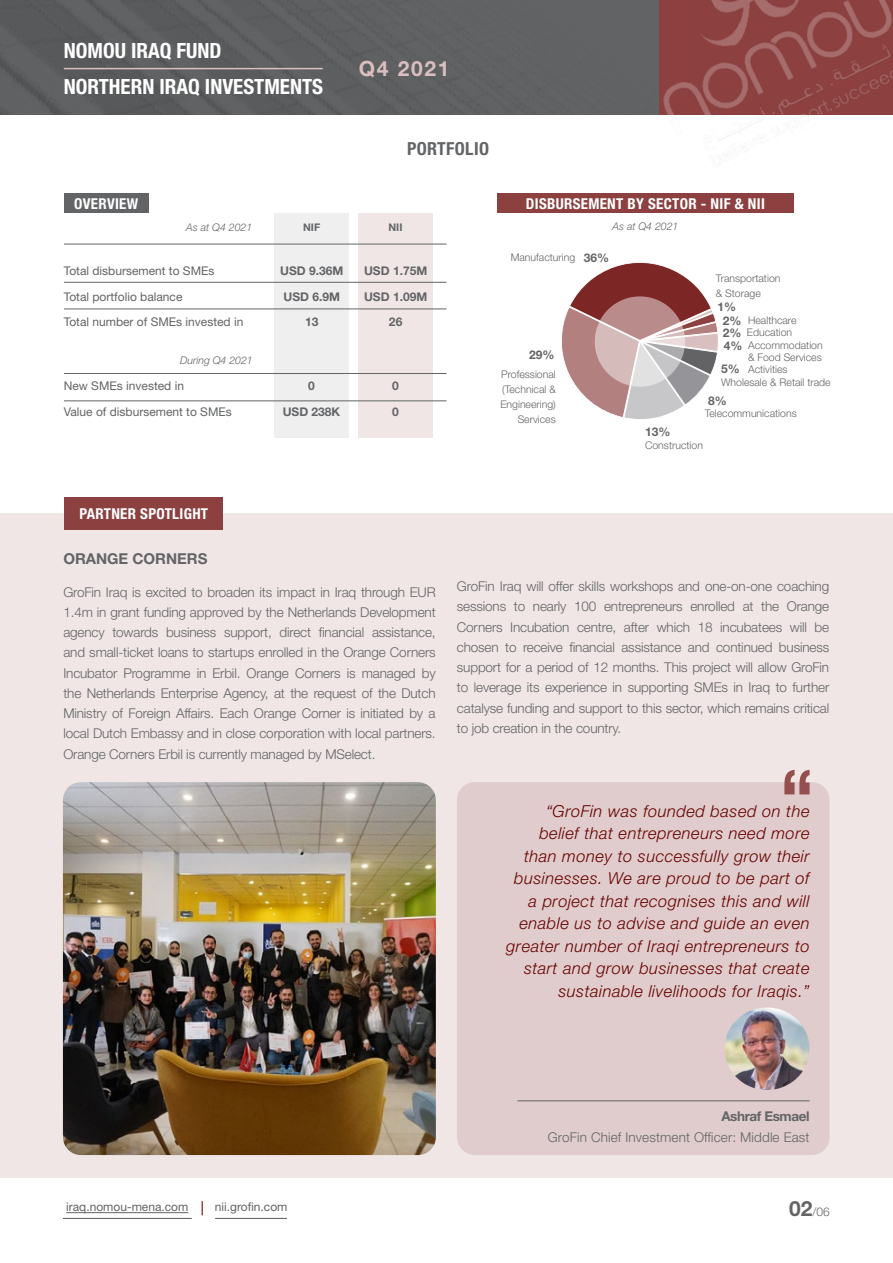
<style>
.page{position:relative;width:893px;height:1263px;background:#fff}
.page>*{position:absolute;margin:0;border:0;box-sizing:border-box;transform-origin:0 0}
.t1{font:700 condensed 21px/36px "Helvetica Neue LT Std";color:#fff}
.t2{font:700 21px "Helvetica Neue LT Std";letter-spacing:.08em;color:#d9bfbf}
.t3{font:700 condensed 18px "Helvetica Neue LT Std";letter-spacing:.02em;color:#636466}
.t4{font:italic 300 16.5px/22.5px "Helvetica Neue LT Std";letter-spacing:.03em;color:#600;text-align:right}
.t5{font:700 condensed 15px "Helvetica Neue LT Std";letter-spacing:.02em;color:#fff}
.t6{font:700 15px "Helvetica Neue LT Std";color:#636466}
.t7{font:300 13.5px/20.2px "Helvetica Neue LT Std";letter-spacing:-.01em;color:#636466;text-align:justify}
.t8{font:300 13.5px "Helvetica Neue LT Std";letter-spacing:.01em;color:#636466}
.t9{font:700 13.5px "Helvetica Neue LT Std";letter-spacing:-.03em;color:#636466}
.t10{font:12px/25.5px "Helvetica Neue LT Std";color:#636466}
.t11{font:700 12px/25.5px "Helvetica Neue LT Std";color:#636466;text-align:center}
.t12{font:300 12px "Helvetica Neue LT Std";color:#636466}
.t13{font:300 10.5px/15px "Helvetica Neue LT Std";color:#636466;text-align:justify}
.t14{font:italic 300 10.5px "Helvetica Neue LT Std";color:#636466}
.t15{font:700 10.5px "Helvetica Neue LT Std";color:#636466}
.s1{font-weight:700;font-size:12px}
.s2{font-weight:700;font-size:21px}
</style>
<div class="page">
<div style="left:0;top:0;width:608px;height:115px;background:#5f6062"></div>
<hr style="left:64px;top:68px;width:259px;height:1px;background:#d9bfbf">
<img style="left:608px;top:0;width:285px;height:161px">
<div style="left:0;top:514px;width:893px;height:664px;background:#f0e6e6"></div>
<div style="left:65px;top:498px;width:158px;height:32px;background:#8c4040"></div>
<div style="left:64px;top:193px;width:84px;height:20px;background:#636466"></div>
<div style="left:497px;top:193px;width:296px;height:20px;background:#8c4040"></div>
<div style="left:274px;top:213px;width:75px;height:224px;background:#efeff0"></div>
<div style="left:358px;top:213px;width:75px;height:224px;background:#f0e6e6"></div>
<hr style="left:64px;top:282px;width:382px;height:1px;background:#636466">
<hr style="left:64px;top:244px;width:382px;height:1px;background:#636466">
<hr style="left:64px;top:309px;width:382px;height:1px;background:#636466">
<hr style="left:64px;top:401px;width:382px;height:1px;background:#636466">
<hr style="left:64px;top:373px;width:382px;height:1px;background:#636466">
<svg style="left:561px;top:262px;width:157px;height:157px"></svg>
<svg style="left:595px;top:296px;width:90px;height:91px;background:#ceb6b6"></svg>
<div style="left:457px;top:782px;width:373px;height:373px;background:#e0cccc;border-radius:18px"></div>
<svg style="left:784px;top:770px;width:26px;height:24px"></svg>
<hr style="left:517px;top:1100px;width:293px;height:1px;background:#636466">
<img style="left:724px;top:1007px;width:86px;height:83px">
<img style="left:63px;top:782px;width:373px;height:373px">
<hr style="left:66px;top:1212px;width:122px;height:1px;background:#636466">
<svg style="left:202px;top:1201px;width:1px;height:14px"></svg>
<hr style="left:63px;top:1218px;width:129px;height:1px;background:#636466">
<hr style="left:215px;top:1218px;width:72px;height:1px;background:#636466">
<h1 class="t1" style="left:64px;top:32px;width:261px">NOMOU IRAQ FUND<br>NORTHERN IRAQ INVESTMENTS</h1>
<h1 class="t2" style="left:359px;top:56px;width:92px">Q4 2021</h1>
<h2 class="t3" style="left:407px;top:138px;width:83px">PORTFOLIO</h2>
<p class="t5" style="left:74px;top:194px;width:66px">OVERVIEW</p>
<p class="t5" style="left:526px;top:194px;width:240px">DISBURSEMENT BY SECTOR - NIF &amp; NII</p>
<p class="t14" style="left:186px;top:221px;width:67px">As at Q4 2021</p>
<p class="t15" style="left:303px;top:220px;width:19px">NIF</p>
<p class="t15" style="left:388px;top:220px;width:15px">NII</p>
<p class="t14" style="left:612px;top:220px;width:67px">As at Q4 2021</p>
<p class="t13" style="left:511px;top:249px;width:100px">Manufacturing <span class="s1">36%</span></p>
<p class="t10" style="left:64px;top:258px;width:181px">Total disbursement to SMEs<br>Total portfolio balance<br>Total number of SMEs invested in</p>
<p class="t11" style="left:280px;top:258px;width:65px">USD 9.36M<br>USD 6.9M<br>13</p>
<p class="t11" style="left:364px;top:258px;width:65px">USD 1.75M<br>USD 1.09M<br>26</p>
<p class="t13" style="left:716px;top:270px;width:66px">Transportation &amp; Storage</p>
<p class="t11" style="left:717px;top:293px;width:20px">1%</p>
<p class="t11" style="left:723px;top:320px;width:20px">2%</p>
<p class="t11" style="left:723px;top:308px;width:20px">2%</p>
<p class="t13" style="left:748px;top:312px;width:50px">Healthcare</p>
<p class="t13" style="left:747px;top:325px;width:47px">Education</p>
<p class="t14" style="left:180px;top:354px;width:74px">During Q4 2021</p>
<p class="t10" style="left:64px;top:373px;width:170px">New SMEs invested in<br>Value of disbursement to SMEs</p>
<p class="t11" style="left:283px;top:373px;width:59px">0<br>USD 238K</p>
<p class="t11" style="left:392px;top:373px;width:8px;text-align:left">0<br>0</p>
<p class="t11" style="left:529px;top:341px;width:27px">29%</p>
<p class="t13" style="left:500px;top:366px;width:57px;text-align:right">Professional (Technical &amp;<br>Engineering)<br>Services</p>
<p class="t11" style="left:724px;top:333px;width:20px">4%</p>
<p class="t13" style="left:748px;top:339px;width:76px;line-height:12px">Accommodation &amp; Food Services Activities</p>
<p class="t11" style="left:721px;top:356px;width:20px">5%</p>
<p class="t13" style="left:721px;top:374px;width:111px">Wholesale &amp; Retail trade</p>
<p class="t11" style="left:708px;top:388px;width:20px">8%</p>
<p class="t13" style="left:705px;top:406px;width:93px">Telecommunications</p>
<p class="t11" style="left:645px;top:419px;width:27px">13%</p>
<p class="t13" style="left:645px;top:437px;width:59px">Construction</p>
<p class="t5" style="left:80px;top:505px;width:130px">PARTNER SPOTLIGHT</p>
<p class="t6" style="left:63px;top:549px;width:146px">ORANGE CORNERS</p>
<p class="t7" style="left:63px;top:581px;width:374px">GroFin Iraq is excited to broaden its impact in Iraq through EUR 1.4m in grant funding approved by the Netherlands Development agency towards business support, direct financial assistance, and small-ticket loans to startups enrolled in the Orange Corners Incubator Programme in Erbil. Orange Corners is managed by the Netherlands Enterprise Agency, at the request of the Dutch Ministry of Foreign Affairs. Each Orange Corner is initiated by a local Dutch Embassy and in close corporation with local partners.<br>Orange Corners Erbil is currently managed by MSelect.</p>
<p class="t7" style="left:457px;top:576px;width:374px">GroFin Iraq will offer skills workshops and one-on-one coaching sessions to nearly 100 entrepreneurs enrolled at the Orange Corners Incubation centre, after which 18 incubatees will be chosen to receive financial assistance and continued business support for a period of 12 months. This project will allow GroFin to leverage its experience in supporting SMEs in Iraq to further catalyse funding and support to this sector, which remains critical to job creation in the country.</p>
<p class="t4" style="left:506px;top:799px;width:305px">“GroFin was founded based on the belief that entrepreneurs need more than money to successfully grow their businesses. We are proud to be part of a project that recognises this and will enable us to advise and guide an even greater number of Iraqi entrepreneurs to start and grow businesses that create sustainable livelihoods for Iraqis.”</p>
<p class="t10" style="left:66px;top:1194px;width:124px">iraq.nomou-mena.com</p>
<p class="t10" style="left:215px;top:1194px;width:74px">nii.grofin.com</p>
<p class="t9" style="left:721px;top:1108px;width:90px">Ashraf Esmael</p>
<p class="t8" style="left:548px;top:1128px;width:263px">GroFin Chief Investment Officer: Middle East</p>
<p class="t12" style="left:789px;top:1204px;width:42px"><span class="s2">02</span>/06</p>
</div>
